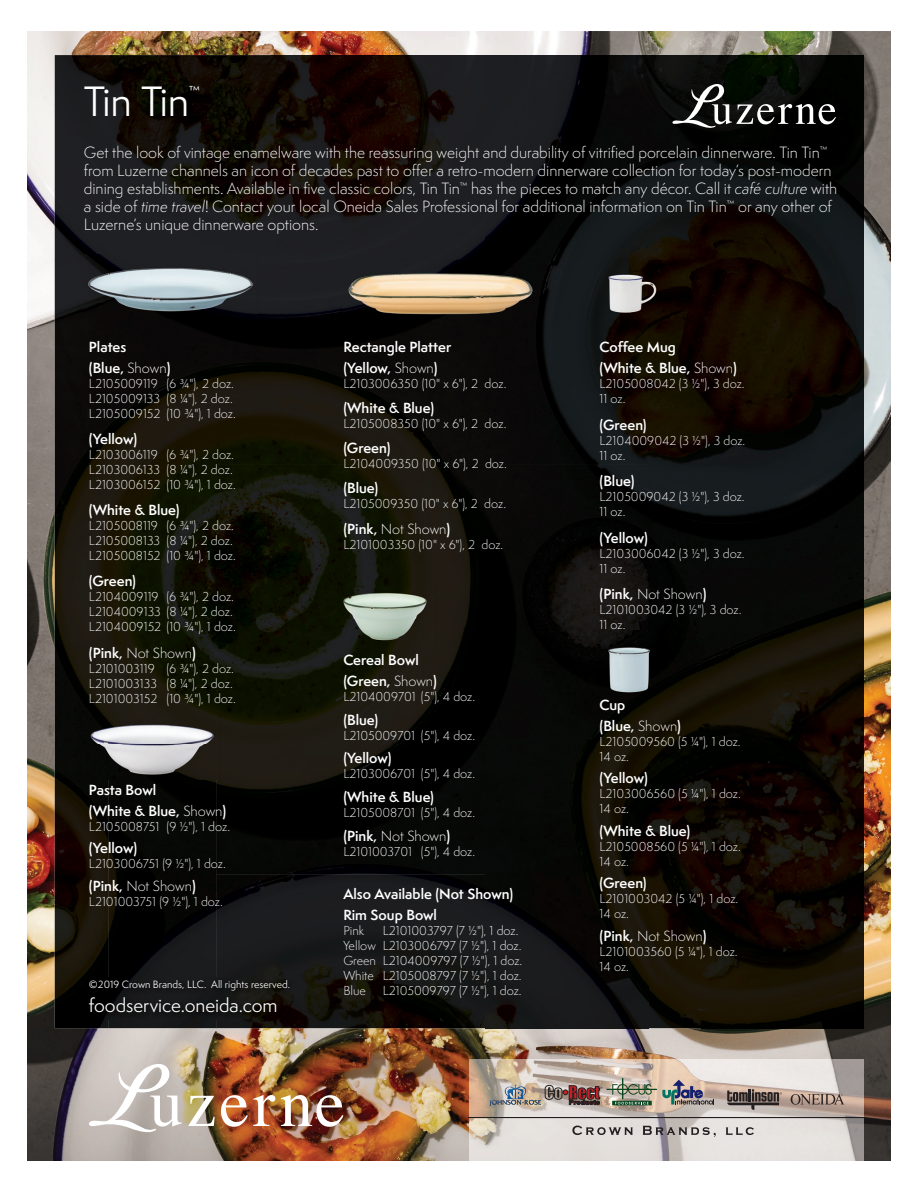
<style>
.page{position:relative;width:918px;height:1188px;background:#fff}
.page>*{position:absolute;margin:0;border:0;box-sizing:border-box;transform-origin:0 0}
.t1{font:39px "Semplicita Pro";letter-spacing:-.045em;color:#fff}
.t2{font:18px "Semplicita Pro";color:#fff}
.t3{font:300 15px/18px "Semplicita Pro";color:#fff}
.t4{font:600 13.5px/21px "Semplicita Pro";color:#fff}
.t5{font:300 13.5px "Semplicita Pro";letter-spacing:-.005em;color:#fff}
.t6{font:300 12px/15px "Semplicita Pro";color:#fff}
.t7{font:12px "Semplicita Pro";color:#fff}
.t8{font:9.75px "Semplicita Pro";letter-spacing:.005em;color:#fff}
.s1{font-style:italic}
.s2{font-weight:300}
.s3{font-weight:600}
</style>
<div class="page">
<img style="left:27px;top:31px;width:864px;height:1130px">
<img style="left:55px;top:55px;width:647px;height:205px">
<img style="left:702px;top:55px;width:161px;height:973px">
<img style="left:55px;top:260px;width:53px;height:768px">
<img style="left:217px;top:260px;width:485px;height:768px">
<img style="left:108px;top:318px;width:109px;height:391px">
<img style="left:108px;top:779px;width:109px;height:249px">
<img style="left:87px;top:977px;width:208px;height:42px">
<img style="left:343px;top:270px;width:196px;height:48px">
<img style="left:594px;top:269px;width:75px;height:50px">
<img style="left:82px;top:255px;width:175px;height:63px">
<img style="left:342px;top:589px;width:93px;height:62px">
<img style="left:86px;top:709px;width:133px;height:70px">
<img style="left:583px;top:639px;width:91px;height:61px">
<svg style="left:672px;top:84px;width:164px;height:44px"></svg>
<img style="left:469px;top:1059px;width:394px;height:102px">
<svg style="left:662px;top:1080px;width:52px;height:25px"></svg>
<hr style="left:607px;top:1089px;width:50px;height:1px;background:#0a4721">
<svg style="left:612px;top:1078px;width:40px;height:27px"></svg>
<svg style="left:572px;top:1126px;width:61px;height:9px"></svg>
<svg style="left:643px;top:1126px;width:73px;height:11px"></svg>
<svg style="left:726px;top:1127px;width:28px;height:8px"></svg>
<hr style="left:469px;top:1117px;width:395px;height:1px;background:#231f20">
<svg style="left:489px;top:1085px;width:113px;height:22px"></svg>
<svg style="left:791px;top:1094px;width:53px;height:11px"></svg>
<svg style="left:727px;top:1089px;width:55px;height:21px"></svg>
<svg style="left:188px;top:1096px;width:27px;height:30px"></svg>
<svg style="left:221px;top:1095px;width:54px;height:32px"></svg>
<svg style="left:281px;top:1095px;width:62px;height:32px"></svg>
<svg style="left:89px;top:1064px;width:93px;height:68px"></svg>
<h1 class="t1" style="left:84px;top:74px;width:107px">Tin Tin</h1>
<p class="t7" style="left:188px;top:82px;width:13px">™</p>
<p class="t3" style="left:84px;top:143px;width:755px">Get the look of vintage enamelware with the reassuring weight and durability of vitrified porcelain dinnerware. Tin Tin<sup>™ </sup>from Luzerne channels an icon of decades past to offer a retro-modern dinnerware collection for today’s post-modern dining establishments. Available in five classic colors, Tin Tin<sup>™</sup> has the pieces to match any décor. Call it <span class="s1">café culture</span> with a side of <span class="s1">time travel</span>! Contact your local Oneida Sales Professional for additional information on Tin Tin<sup>™</sup> or any other of Luzerne’s unique dinnerware options.</p>
<p class="t4" style="left:89px;top:336px;width:83px">Plates<br>(Blue, <span class="s2">Shown</span>)</p>
<p class="t6" style="left:89px;top:376px;width:148px">L2105009119 (6 ¾"), 2 doz.<br>L2105009133 (8 ¼"), 2 doz.<br>L2105009152 (10 ¾"), 1 doz.</p>
<p class="t4" style="left:89px;top:428px;width:50px">(Yellow)</p>
<p class="t6" style="left:89px;top:447px;width:148px">L2103006119 (6 ¾"), 2 doz.<br>L2103006133 (8 ¼"), 2 doz.<br>L2103006152 (10 ¾"), 1 doz.</p>
<p class="t4" style="left:89px;top:499px;width:92px">(White &amp; Blue)</p>
<p class="t6" style="left:89px;top:518px;width:148px">L2105008119 (6 ¾"), 2 doz.<br>L2105008133 (8 ¼"), 2 doz.<br>L2105008152 (10 ¾"), 1 doz.</p>
<p class="t4" style="left:89px;top:571px;width:49px">(Green)</p>
<p class="t6" style="left:89px;top:589px;width:148px">L2104009119 (6 ¾"), 2 doz.<br>L2104009133 (8 ¼"), 2 doz.<br>L2104009152 (10 ¾"), 1 doz.</p>
<p class="t5" style="left:89px;top:643px;width:108px"><span class="s3">(Pink,</span> Not Shown<span class="s3">)</span></p>
<p class="t6" style="left:89px;top:661px;width:148px">L2101003119 (6 ¾"), 2 doz.<br>L2101003133 (8 ¼"), 2 doz.<br>L2101003152 (10 ¾"), 1 doz.</p>
<p class="t4" style="left:89px;top:779px;width:139px">Pasta Bowl<br>(White &amp; Blue, <span class="s2">Shown</span>)</p>
<p class="t6" style="left:89px;top:819px;width:143px">L2105008751 (9 ½"), 1 doz.</p>
<p class="t4" style="left:89px;top:838px;width:50px">(Yellow)</p>
<p class="t6" style="left:89px;top:856px;width:138px">L2103006751 (9 ½"), 1 doz.</p>
<p class="t5" style="left:89px;top:877px;width:108px"><span class="s3">(Pink,</span> Not Shown<span class="s3">)</span></p>
<p class="t6" style="left:89px;top:894px;width:135px">L2101003751 (9 ½"), 1 doz.</p>
<p class="t8" style="left:89px;top:977px;width:203px">©2019 Crown Brands, LLC. All rights reserved.</p>
<h2 class="t2" style="left:89px;top:992px;width:190px">foodservice.oneida.com</h2>
<p class="t4" style="left:343px;top:336px;width:109px">Rectangle Platter (Yellow, <span class="s2">Shown</span>)</p>
<p class="t6" style="left:343px;top:376px;width:164px">L2103006350 (10" x 6"), 2 doz.</p>
<p class="t4" style="left:343px;top:397px;width:92px">(White &amp; Blue)</p>
<p class="t6" style="left:343px;top:416px;width:165px">L2105008350 (10" x 6"), 2 doz.</p>
<p class="t4" style="left:343px;top:437px;width:49px">(Green)</p>
<p class="t6" style="left:343px;top:456px;width:165px">L2104009350 (10" x 6"), 2 doz.</p>
<p class="t4" style="left:343px;top:478px;width:36px">(Blue)</p>
<p class="t6" style="left:343px;top:496px;width:164px">L2105009350 (10" x 6"), 2 doz.</p>
<p class="t5" style="left:343px;top:520px;width:108px"><span class="s3">(Pink,</span> Not Shown<span class="s3">)</span></p>
<p class="t6" style="left:343px;top:537px;width:161px">L2101003350 (10" x 6"), 2 doz.</p>
<p class="t4" style="left:343px;top:649px;width:95px">Cereal Bowl (Green, <span class="s2">Shown</span>)</p>
<p class="t6" style="left:343px;top:689px;width:133px">L2104009701 (5"), 4 doz.</p>
<p class="t4" style="left:343px;top:709px;width:36px">(Blue)</p>
<p class="t6" style="left:343px;top:728px;width:133px">L2105009701 (5"), 4 doz.</p>
<p class="t4" style="left:343px;top:748px;width:50px">(Yellow)</p>
<p class="t6" style="left:343px;top:766px;width:133px">L2103006701 (5"), 4 doz.</p>
<p class="t4" style="left:343px;top:786px;width:92px">(White &amp; Blue)</p>
<p class="t6" style="left:343px;top:805px;width:133px">L2105008701 (5"), 4 doz.</p>
<p class="t5" style="left:343px;top:827px;width:108px"><span class="s3">(Pink,</span> Not Shown<span class="s3">)</span></p>
<p class="t6" style="left:343px;top:844px;width:133px">L2101003701 (5"), 4 doz.</p>
<p class="t4" style="left:343px;top:883px;width:171px">Also Available (Not Shown)<br>Rim Soup Bowl</p>
<p class="t6" style="left:343px;top:923px;width:22px">Pink</p>
<p class="t6" style="left:343px;top:923px;width:181px;text-indent:39px">L2101003797 (7 ½"), 1 doz.<br>Yellow L2103006797 (7 ½"), 1 doz.<br>Green L2104009797 (7 ½"), 1 doz.<br>White L2105008797 (7 ½"), 1 doz.<br>Blue</p>
<p class="t6" style="left:383px;top:983px;width:140px">L2105009797 (7 ½"), 1 doz.</p>
<p class="t4" style="left:600px;top:336px;width:139px">Coffee Mug<br>(White &amp; Blue, <span class="s2">Shown</span>)</p>
<p class="t6" style="left:600px;top:376px;width:147px">L2105008042 (3 ½"), 3 doz.<br>11 oz.</p>
<p class="t4" style="left:600px;top:414px;width:49px">(Green)</p>
<p class="t6" style="left:600px;top:433px;width:147px">L2104009042 (3 ½"), 3 doz.<br>11 oz.</p>
<p class="t4" style="left:600px;top:470px;width:36px">(Blue)</p>
<p class="t6" style="left:600px;top:489px;width:147px">L2105009042 (3 ½"), 3 doz.<br>11 oz.</p>
<p class="t4" style="left:600px;top:527px;width:50px">(Yellow)</p>
<p class="t6" style="left:600px;top:546px;width:147px">L2103006042 (3 ½"), 3 doz.<br>11 oz.</p>
<p class="t5" style="left:600px;top:585px;width:108px"><span class="s3">(Pink,</span> Not Shown<span class="s3">)</span></p>
<p class="t6" style="left:600px;top:602px;width:143px">L2101003042 (3 ½"), 3 doz.<br>11 oz.</p>
<p class="t4" style="left:600px;top:694px;width:83px">Cup<br>(Blue, <span class="s2">Shown</span>)</p>
<p class="t6" style="left:600px;top:734px;width:143px">L2105009560 (5 ¼"), 1 doz.<br>14 oz.</p>
<p class="t4" style="left:600px;top:768px;width:50px">(Yellow)</p>
<p class="t6" style="left:600px;top:786px;width:143px">L2103006560 (5 ¼"), 1 doz.<br>14 oz.</p>
<p class="t4" style="left:600px;top:820px;width:92px">(White &amp; Blue)</p>
<p class="t6" style="left:600px;top:839px;width:143px">L2105008560 (5 ¼"), 1 doz.<br>14 oz.</p>
<p class="t4" style="left:600px;top:872px;width:49px">(Green)</p>
<p class="t6" style="left:600px;top:891px;width:140px">L2101003042 (5 ¼"), 1 doz.<br>14 oz.</p>
<p class="t5" style="left:600px;top:927px;width:108px"><span class="s3">(Pink,</span> Not Shown<span class="s3">)</span></p>
<p class="t6" style="left:600px;top:944px;width:140px">L2101003560 (5 ¼"), 1 doz.<br>14 oz.</p>
</div>
